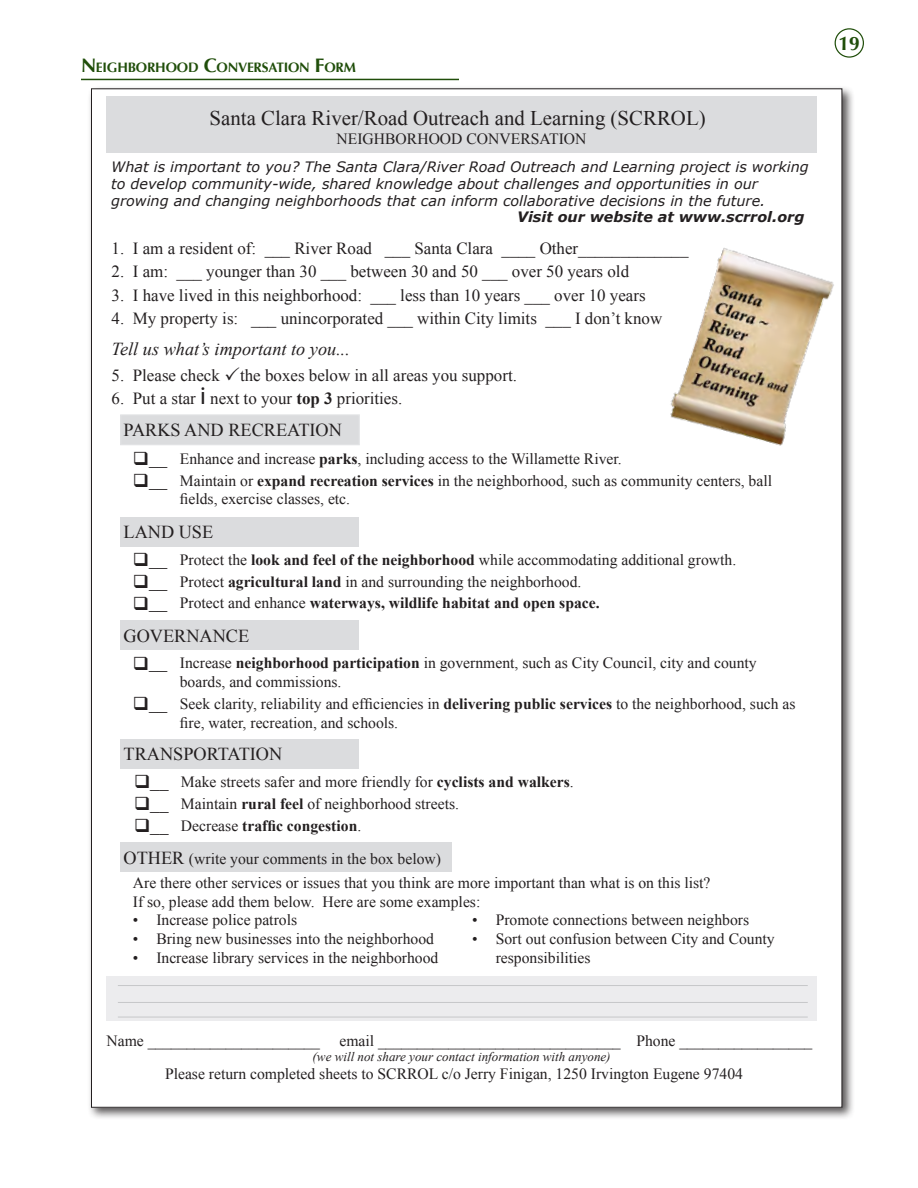
<style>
.page{position:relative;width:918px;height:1188px;background:#fff}
.page>*{position:absolute;margin:0;border:0;box-sizing:border-box;transform-origin:0 0}
.t1{font:20.85px "Times New Roman";color:#231f20}
.t2{font:700 19.5px "Optima";color:#204e0a}
.t3{font:18.3px "Times New Roman";color:#231f20}
.t4{font:italic 18.3px "Times New Roman";color:#231f20}
.t5{font:16.95px "Times New Roman";color:#231f20}
.t6{font:15.6px/18.8px "Times New Roman";color:#231f20}
.t7{font:700 15.6px "Times New Roman";color:#231f20}
.t8{font:italic 14.4px/17px "Verdana";color:#231f20}
.t9{font:italic 700 14.4px "Verdana";color:#231f20}
.t10{font:700 13.65px "Optima";letter-spacing:-.015em;color:#204e0a}
.t11{font:italic 13.05px "Times New Roman";color:#231f20}
.s1{font-size:19.5px}
.s2{font-family:"Myriad Pro";font-size:24.75px}
.s3{font-weight:700}
.s4{font-size:18.3px}
.s5{font-weight:400;font-size:18.3px}
.s6{font-weight:400}
</style>
<div class="page">
<div style="left:835px;top:28px;width:29px;height:30px;border:1px solid #204e0a;border-radius:50%"></div>
<hr style="left:81px;top:79px;width:378px;height:1px;background:#204e0a">
<div style="left:88px;top:85px;width:767px;height:1035px;background:#231f20;opacity:.75"></div>
<div style="left:91px;top:89px;width:751px;height:1018px;background:#fff"></div>
<div style="left:106px;top:96px;width:711px;height:57px;background:#dbdcde"></div>
<div style="left:120px;top:843px;width:331px;height:29px;background:#dbdcde"></div>
<img style="left:670px;top:248px;width:164px;height:198px">
<div style="left:121px;top:415px;width:238px;height:30px;background:#dbdcde"></div>
<div style="left:120px;top:414px;width:240px;height:31px;border:1px solid #e1e2e4"></div>
<div style="left:120px;top:517px;width:239px;height:30px;background:#dbdcde"></div>
<div style="left:120px;top:620px;width:239px;height:30px;background:#dbdcde"></div>
<div style="left:107px;top:976px;width:710px;height:44px;background:#ececee"></div>
<div style="left:120px;top:739px;width:239px;height:30px;background:#dbdcde"></div>
<hr style="left:118px;top:1017px;width:690px;height:1px;background:#c6c7c9">
<hr style="left:118px;top:1002px;width:690px;height:1px;background:#c6c7c9">
<hr style="left:118px;top:985px;width:690px;height:1px;background:#c6c7c9">
<p class="t10" style="left:81px;top:59px;width:276px"><span class="s1">N</span> EIGHBORHOOD <span class="s1">C</span>ONVERSATION <span class="s1">F</span>ORM</p>
<h1 class="t1" style="left:210px;top:104px;width:498px">Santa Clara River/Road Outreach and Learning (SCRROL)</h1>
<p class="t6" style="left:337px;top:130px;width:251px">NEIGHBORHOOD CONVERSATION</p>
<p class="t8" style="left:111px;top:158px;width:699px">What is important to you? The Santa Clara/River Road Outreach and Learning project is working to develop community-wide, shared knowledge about challenges and opportunities in our growing and changing neighborhoods that can inform collaborative decisions in the future.</p>
<p class="t9" style="left:517px;top:206px;width:289px">Visit our website at www.scrrol.org</p>
<p class="t5" style="left:112px;top:236px;width:578px">1. I am a resident of: ___ River Road ___ Santa Clara ____ Other_____________</p>
<p class="t5" style="left:112px;top:260px;width:519px">2. I am: ___ younger than 30 ___ between 30 and 50 ___ over 50 years old</p>
<p class="t5" style="left:112px;top:283px;width:536px">3. I have lived in this neighborhood: ___ less than 10 years ___ over 10 years</p>
<p class="t5" style="left:112px;top:307px;width:552px">4. My property is: ___ unincorporated ___ within City limits ___ I don’t know</p>
<p class="t4" style="left:112px;top:336px;width:240px">Tell us what’s important to you...</p>
<p class="t5" style="left:112px;top:364px;width:407px">5. Please check the boxes below in all areas you support.</p>
<p class="t5" style="left:112px;top:387px;width:292px">6. Put a star <span class="s2">i</span> next to your <span class="s3">top 3</span> priorities.</p>
<p class="t3" style="left:124px;top:418px;width:220px">PARKS AND RECREATION</p>
<p class="t6" style="left:133px;top:449px;width:490px">❑<span class="s4">__</span> Enhance and increase <span class="s3">parks</span>, including access to the Willamette River.</p>
<p class="t6" style="left:180px;top:471px;width:594px;text-indent:-47px">❑<span class="s4">__</span> Maintain or <span class="s3">expand recreation services</span> in the neighborhood, such as community centers, ball fields, exercise classes, etc.</p>
<p class="t3" style="left:124px;top:520px;width:91px">LAND USE</p>
<p class="t6" style="left:133px;top:550px;width:605px">❑<span class="s4">__</span> Protect the <span class="s3">look and feel of the neighborhood</span> while accommodating additional growth.</p>
<p class="t6" style="left:133px;top:572px;width:450px">❑<span class="s4">__</span> Protect <span class="s3">agricultural land</span> in and surrounding the neighborhood.</p>
<p class="t7" style="left:133px;top:592px;width:468px">❑<span class="s5">__</span> <span class="s6">Protect and enhance</span> waterways, wildlife habitat and open space.</p>
<p class="t3" style="left:124px;top:623px;width:127px">GOVERNANCE</p>
<p class="t6" style="left:180px;top:653px;width:578px;text-indent:-47px">❑<span class="s4">__</span> Increase <span class="s3">neighborhood participation</span> in government, such as City Council, city and county boards, and commissions.</p>
<p class="t6" style="left:180px;top:694px;width:617px;text-indent:-47px">❑<span class="s4">__</span> Seek clarity, reliability and efficiencies in <span class="s3">delivering public services</span> to the neighborhood, such as fire, water, recreation, and schools.</p>
<p class="t3" style="left:124px;top:742px;width:160px">TRANSPORTATION</p>
<p class="t6" style="left:134px;top:772px;width:441px">❑<span class="s4">__</span> Make streets safer and more friendly for <span class="s3">cyclists and walkers</span>.</p>
<p class="t6" style="left:134px;top:794px;width:327px">❑<span class="s4">__</span> Maintain <span class="s3">rural feel</span> of neighborhood streets.</p>
<p class="t7" style="left:134px;top:815px;width:229px">❑<span class="s5">__</span> <span class="s6">Decrease</span> traffic congestion<span class="s6">.</span></p>
<p class="t6" style="left:133px;top:846px;width:579px;line-height:24.3px;text-indent:-9px"><span class="s4">OTHER</span> (write your comments in the box below)<br>Are there other services or issues that you think are more important than what is on this list?</p>
<p class="t6" style="left:133px;top:892px;width:349px">If so, please add them below. Here are some examples:</p>
<p class="t6" style="left:133px;top:910px;width:166px">• Increase police patrols</p>
<p class="t6" style="left:133px;top:929px;width:303px">• Bring new businesses into the neighborhood</p>
<p class="t6" style="left:133px;top:948px;width:307px">• Increase library services in the neighborhood</p>
<p class="t6" style="left:472px;top:910px;width:278px">• Promote connections between neighbors</p>
<p class="t6" style="left:496px;top:929px;width:281px;text-indent:-23px">• Sort out confusion between City and County responsibilities</p>
<p class="t2" style="left:839px;top:32px;width:23px">19</p>
<p class="t6" style="left:106px;top:1031px;width:707px">Name ______________________ email _______________________________ Phone _________________</p>
<p class="t11" style="left:313px;top:1048px;width:300px">(we will not share your contact information with anyone)</p>
<p class="t6" style="left:165px;top:1064px;width:579px">Please return completed sheets to SCRROL c/o Jerry Finigan, 1250 Irvington Eugene 97404</p>
</div>
